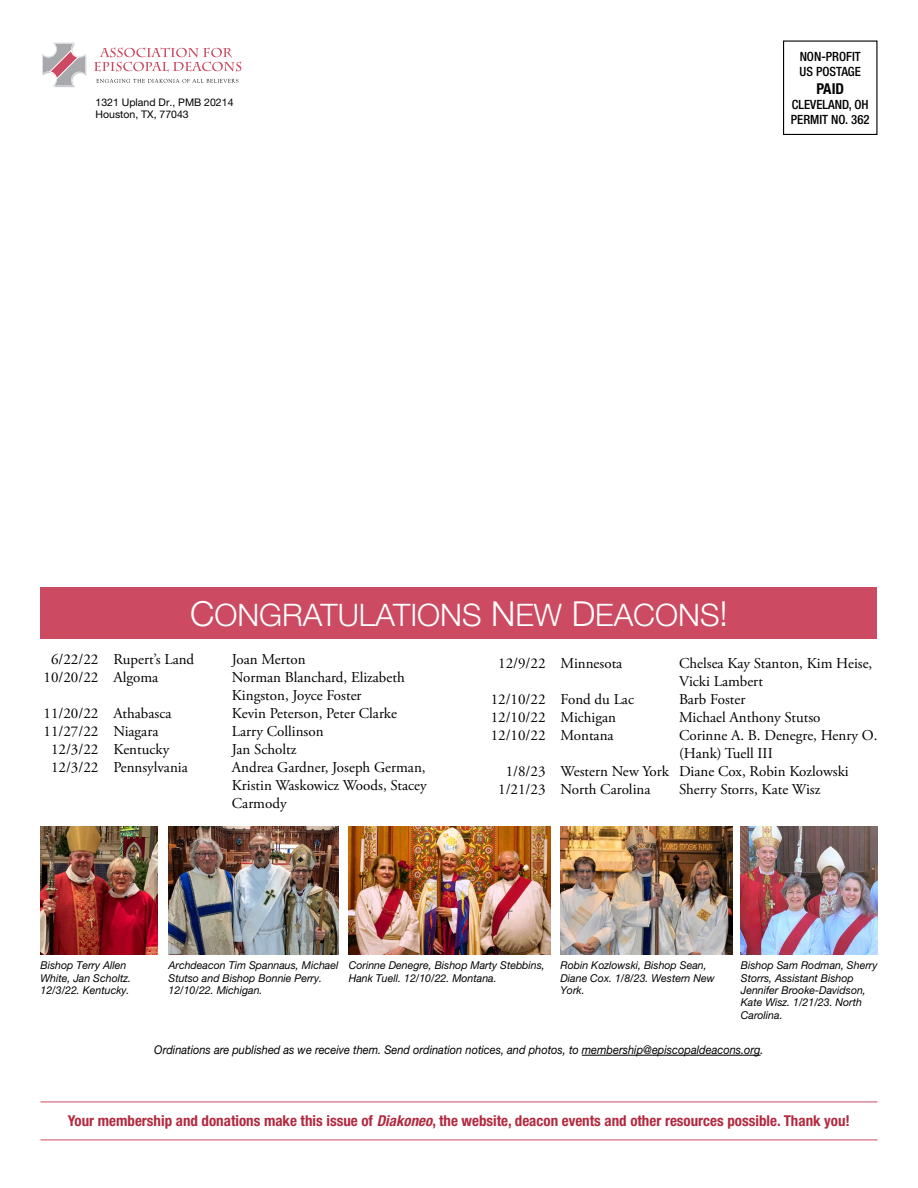
<style>
.page{position:relative;width:918px;height:1188px;background:#fff}
.page>*{position:absolute;margin:0;border:0;box-sizing:border-box;transform-origin:0 0}
.t1{font:31.05px "Helvetica Neue LT Pro Lt SC900";color:#fff}
.t2{font:15px/18px "Adobe Garamond Pro";color:#000}
.t3{font:700 condensed 15px "Helvetica Neue LT Pro";color:#b12a40}
.t4{font:700 condensed 15px "Helvetica Neue LT Pro";color:#000}
.t5{font:500 condensed 12.75px/15px "Helvetica Neue LT Pro";color:#000}
.t6{font:italic 12px "Helvetica Neue LT Pro";color:#000;scale:.92 1}
.t7{font:italic 10.8px/12.3px "Helvetica Neue LT Pro";color:#000}
.t8{font:10.5px/12px "Helvetica Neue LT Pro";color:#000}
.s1{font-size:34.5px}
.s2{font-style:italic}
</style>
<div class="page">
<div style="left:783px;top:40px;width:95px;height:95px;border:1px solid #000"></div>
<svg style="left:96px;top:79px;width:142px;height:4px"></svg>
<svg style="left:94px;top:47px;width:147px;height:26px"></svg>
<svg style="left:42px;top:43px;width:44px;height:44px"></svg>
<hr style="left:40px;top:1102px;width:838px;height:1px;background:#cc4b62">
<hr style="left:40px;top:1140px;width:838px;height:1px;background:#cc4b62">
<img style="left:741px;top:826px;width:137px;height:128px">
<img style="left:561px;top:826px;width:172px;height:128px">
<img style="left:40px;top:826px;width:117px;height:128px">
<img style="left:168px;top:826px;width:171px;height:128px">
<img style="left:349px;top:826px;width:202px;height:128px">
<div style="left:40px;top:588px;width:838px;height:51px;background:#cc4b62"></div>
<hr style="left:582px;top:1055px;width:179px;height:1px;background:#000">
<p class="t8" style="left:96px;top:96px;width:139px">1321 Upland Dr., PMB 20214<br>Houston, TX, 77043</p>
<p class="t5" style="left:800px;top:49px;width:63px">NON-PROFIT<br>US POSTAGE</p>
<p class="t4" style="left:816px;top:79px;width:29px">PAID</p>
<p class="t5" style="left:791px;top:97px;width:80px">CLEVELAND, OH<br>PERMIT NO. 362</p>
<h1 class="t1" style="left:190px;top:596px;width:539px"><span class="s1">C</span>ONGRATULATIONS <span class="s1">N</span> EW <span class="s1">D</span>EACONS<span class="s1">!</span></h1>
<p class="t2" style="left:51px;top:651px;width:145px">6/22/22 Rupert’s Land</p>
<p class="t2" style="left:232px;top:651px;width:75px">Joan Merton</p>
<p class="t2" style="left:44px;top:669px;width:116px">10/20/22 Algoma</p>
<p class="t2" style="left:232px;top:669px;width:174px">Norman Blanchard, Elizabeth<br>Kingston, Joyce Foster</p>
<p class="t2" style="left:44px;top:705px;width:129px">11/20/22 Athabasca</p>
<p class="t2" style="left:232px;top:705px;width:167px">Kevin Peterson, Peter Clarke</p>
<p class="t2" style="left:44px;top:723px;width:116px">11/27/22 Niagara</p>
<p class="t2" style="left:232px;top:723px;width:93px">Larry Collinson</p>
<p class="t2" style="left:51px;top:741px;width:120px">12/3/22 Kentucky</p>
<p class="t2" style="left:232px;top:741px;width:66px">Jan Scholtz</p>
<p class="t2" style="left:51px;top:759px;width:138px">12/3/22 Pennsylvania</p>
<p class="t2" style="left:232px;top:759px;width:196px;text-align:justify">Andrea Gardner, Joseph German, Kristin Waskowicz Woods, Stacey Carmody</p>
<p class="t2" style="left:498px;top:654px;width:126px">12/9/22 Minnesota</p>
<p class="t2" style="left:679px;top:654px;width:195px">Chelsea Kay Stanton, Kim Heise,<br>Vicki Lambert</p>
<p class="t2" style="left:491px;top:690px;width:145px">12/10/22 Fond du Lac</p>
<p class="t2" style="left:679px;top:690px;width:68px">Barb Foster</p>
<p class="t2" style="left:491px;top:708px;width:127px">12/10/22 Michigan</p>
<p class="t2" style="left:679px;top:708px;width:143px">Michael Anthony Stutso</p>
<p class="t2" style="left:491px;top:726px;width:124px">12/10/22 Montana</p>
<p class="t2" style="left:679px;top:726px;width:200px">Corinne A. B. Denegre, Henry O.</p>
<p class="t2" style="left:679px;top:744px;width:95px">(Hank) Tuell III</p>
<p class="t2" style="left:506px;top:762px;width:345px">1/8/23 Western New York Diane Cox, Robin Kozlowski</p>
<p class="t2" style="left:498px;top:780px;width:154px">1/21/23 North Carolina</p>
<p class="t2" style="left:679px;top:780px;width:143px">Sherry Storrs, Kate Wisz</p>
<p class="t7" style="left:40px;top:959px;width:92px">Bishop Terry Allen<br>White, Jan Scholtz.<br>12/3/22. Kentucky.</p>
<p class="t7" style="left:168px;top:959px;width:171px">Archdeacon Tim Spannaus, Michael<br>Stutso and Bishop Bonnie Perry.<br>12/10/22. Michigan.</p>
<p class="t7" style="left:349px;top:959px;width:198px">Corinne Denegre, Bishop Marty Stebbins,<br>Hank Tuell. 12/10/22. Montana.</p>
<p class="t7" style="left:561px;top:959px;width:156px">Robin Kozlowski, Bishop Sean,<br>Diane Cox. 1/8/23. Western New<br>York.</p>
<p class="t7" style="left:741px;top:959px;width:138px">Bishop Sam Rodman, Sherry<br>Storrs, Assistant Bishop<br>Jennifer Brooke-Davidson,<br>Kate Wisz. 1/21/23. North<br>Carolina.</p>
<p class="t6" style="left:154px;top:1043px;width:664px">Ordinations are published as we receive them. Send ordination notices, and photos, to membership@episcopaldeacons.org.</p>
<p class="t3" style="left:68px;top:1112px;width:784px">Your membership and donations make this issue of <span class="s2">Diakoneo</span>, the website, deacon events and other resources possible. Thank you!</p>
</div>
